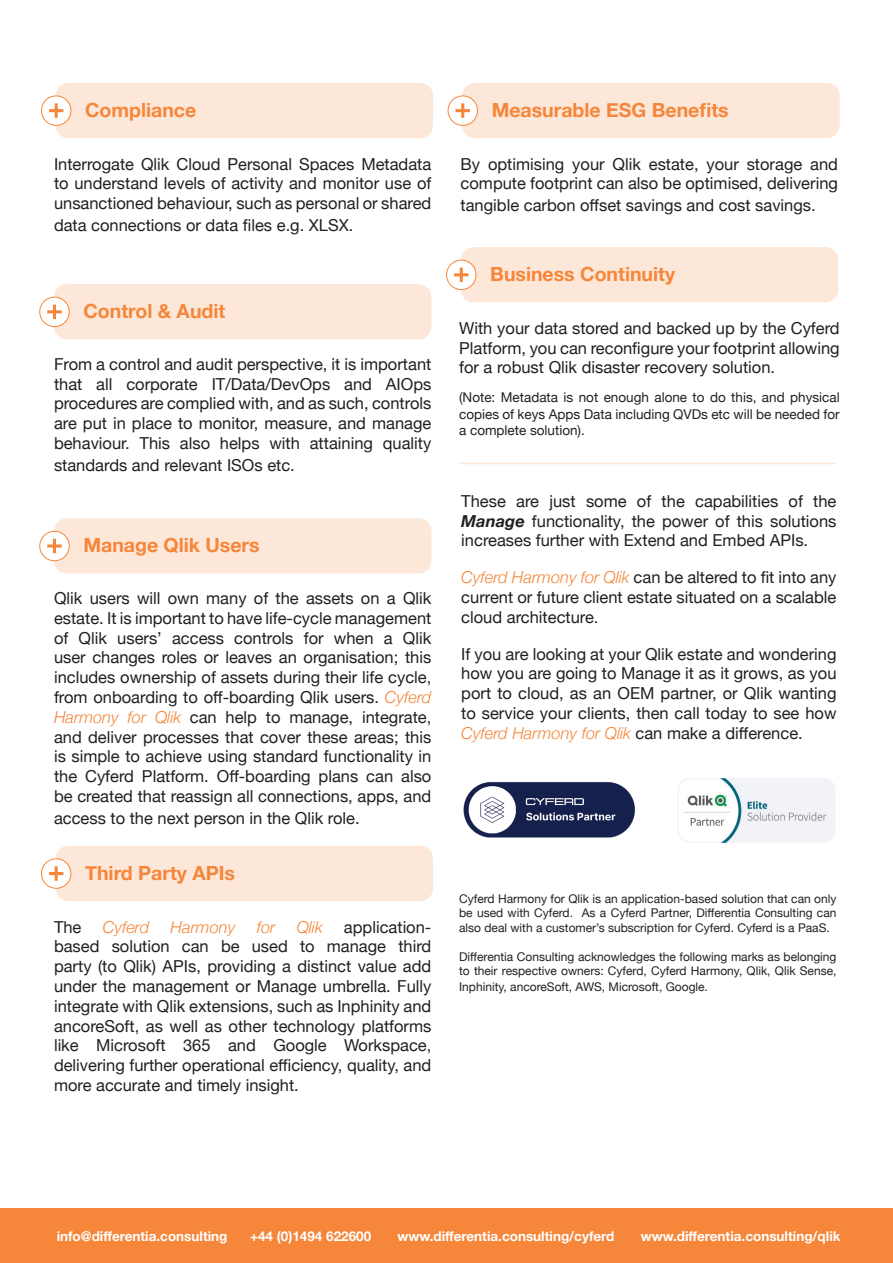
<style>
.page{position:relative;width:893px;height:1263px;background:#fff}
.page>*{position:absolute;margin:0;border:0;box-sizing:border-box;transform-origin:0 0}
.t1{font:700 19.5px "Helvetica Neue";color:#f5863a}
.t2{font:16.5px/19.8px "Helvetica Neue";color:#231f20;text-align:justify}
.t3{font:italic 300 16.5px "Helvetica Neue";color:#f5863a}
.t4{font:13.5px/16.2px "Helvetica Neue";color:#231f20;text-align:justify}
.t5{font:700 13.5px "Helvetica Neue";color:#fff}
.t6{font:12px/14.4px "Helvetica Neue";color:#231f20;text-align:justify}
.s1{font-weight:300;font-style:italic;color:#f5863a}
.s2{font-weight:700;font-style:italic}
</style>
<div class="page">
<div style="left:0;top:1209px;width:893px;height:54px;background:#f5863a"></div>
<div style="left:56px;top:83px;width:377px;height:55px;background:#fde7d8;border-radius:13px"></div>
<div style="left:41px;top:96px;width:30px;height:29px;background:#fff;border-radius:50%"></div>
<div style="left:41px;top:96px;width:30px;height:30px;border:1px solid #f5863a;border-radius:50%"></div>
<svg style="left:49px;top:103px;width:14px;height:15px"></svg>
<div style="left:54px;top:284px;width:377px;height:55px;background:#fde7d8;border-radius:13px"></div>
<div style="left:40px;top:297px;width:29px;height:30px;background:#fff;border-radius:50%"></div>
<div style="left:39px;top:297px;width:31px;height:30px;border:1px solid #f5863a;border-radius:50%"></div>
<svg style="left:47px;top:305px;width:15px;height:14px"></svg>
<div style="left:54px;top:518px;width:377px;height:56px;background:#fde7d8;border-radius:13px"></div>
<div style="left:40px;top:531px;width:29px;height:30px;background:#fff;border-radius:50%"></div>
<div style="left:39px;top:531px;width:31px;height:30px;border:1px solid #f5863a;border-radius:50%"></div>
<svg style="left:47px;top:539px;width:15px;height:14px"></svg>
<div style="left:56px;top:846px;width:377px;height:55px;background:#fde7d8;border-radius:13px"></div>
<div style="left:41px;top:859px;width:30px;height:29px;background:#fff;border-radius:50%"></div>
<div style="left:41px;top:858px;width:30px;height:30px;border:1px solid #f5863a;border-radius:50%"></div>
<svg style="left:49px;top:866px;width:14px;height:15px"></svg>
<div style="left:462px;top:83px;width:378px;height:55px;background:#fde7d8;border-radius:13px"></div>
<div style="left:448px;top:96px;width:29px;height:29px;background:#fff;border-radius:50%"></div>
<div style="left:448px;top:96px;width:30px;height:30px;border:1px solid #f5863a;border-radius:50%"></div>
<svg style="left:456px;top:103px;width:14px;height:15px"></svg>
<div style="left:461px;top:247px;width:377px;height:55px;background:#fde7d8;border-radius:13px"></div>
<div style="left:447px;top:260px;width:29px;height:30px;background:#fff;border-radius:50%"></div>
<div style="left:446px;top:260px;width:30px;height:30px;border:1px solid #f5863a;border-radius:50%"></div>
<svg style="left:454px;top:268px;width:14px;height:14px"></svg>
<hr style="left:459px;top:463px;width:377px;height:1px;background:#f5863a">
<img style="left:463px;top:782px;width:173px;height:56px">
<img style="left:678px;top:778px;width:157px;height:65px">
<p class="t1" style="left:85px;top:94px;width:113px">Compliance</p>
<p class="t2" style="left:54px;top:155px;width:379px">Interrogate Qlik Cloud Personal Spaces Metadata to understand levels of activity and monitor use of unsanctioned behaviour, such as personal or shared</p>
<p class="t2" style="left:54px;top:216px;width:301px">data connections or data files e.g. XLSX.</p>
<p class="t1" style="left:83px;top:296px;width:143px">Control &amp; Audit</p>
<p class="t2" style="left:54px;top:355px;width:379px">From a control and audit perspective, it is important that all corporate IT/Data/DevOps and AIOps procedures are complied with, and as such, controls are put in place to monitor, measure, and manage behaviour. This also helps with attaining quality</p>
<p class="t2" style="left:54px;top:456px;width:242px">standards and relevant ISOs etc.</p>
<p class="t1" style="left:83px;top:530px;width:178px">Manage Qlik Users</p>
<p class="t2" style="left:54px;top:589px;width:379px">Qlik users will own many of the assets on a Qlik estate. It is important to have life-cycle management of Qlik users’ access controls for when a Qlik user changes roles or leaves an organisation; this includes ownership of assets during their life cycle, from onboarding to off-boarding Qlik users. <span class="s1">Cyferd Harmony for Qlik</span> can help to manage, integrate, and deliver processes that cover these areas; this is simple to achieve using standard functionality in the Cyferd Platform. Off-boarding plans can also be created that reassign all connections, apps, and</p>
<p class="t2" style="left:54px;top:809px;width:307px">access to the next person in the Qlik role.</p>
<p class="t1" style="left:85px;top:857px;width:151px">Third Party APIs</p>
<p class="t2" style="left:54px;top:918px;width:29px">The</p>
<p class="t3" style="left:103px;top:913px;width:48px">Cyferd</p>
<p class="t3" style="left:171px;top:913px;width:66px">Harmony</p>
<p class="t3" style="left:257px;top:913px;width:20px">for</p>
<p class="t3" style="left:297px;top:913px;width:27px">Qlik</p>
<p class="t2" style="left:54px;top:918px;width:379px;text-indent:290px">application&shy;based solution can be used to manage third party (to Qlik) APIs, providing a distinct value add under the management or Manage umbrella. Fully integrate with Qlik extensions, such as Inphinity and ancoreSoft, as well as other technology platforms like Microsoft 365 and Google Workspace, delivering further operational efficiency, quality, and more accurate and timely insight.</p>
<p class="t1" style="left:492px;top:94px;width:238px">Measurable ESG Benefits</p>
<p class="t2" style="left:461px;top:155px;width:379px">By optimising your Qlik estate, your storage and compute footprint can also be optimised, delivering</p>
<p class="t2" style="left:461px;top:196px;width:357px">tangible carbon offset savings and cost savings.</p>
<p class="t1" style="left:490px;top:259px;width:186px">Business Continuity</p>
<p class="t2" style="left:459px;top:319px;width:382px">With your data stored and backed up by the Cyferd Platform, you can reconfigure your footprint allowing for a robust Qlik disaster recovery solution.</p>
<p class="t4" style="left:459px;top:390px;width:382px">(Note: Metadata is not enough alone to do this, and physical copies of keys Apps Data including QVDs etc will be needed for a complete solution).</p>
<p class="t2" style="left:461px;top:492px;width:377px">These are just some of the capabilities of the <span class="s2">Manage</span> functionality, the power of this solutions increases further with Extend and Embed APIs.</p>
<p class="t2" style="left:461px;top:568px;width:377px"><span class="s1">Cyferd Harmony for Qlik</span> can be altered to fit into any current or future client estate situated on a scalable cloud architecture.</p>
<p class="t2" style="left:461px;top:645px;width:377px">If you are looking at your Qlik estate and wondering how you are going to Manage it as it grows, as you port to cloud, as an OEM partner, or Qlik wanting to service your clients, then call today to see how <span class="s1">Cyferd Harmony for Qlik</span> can make a difference.</p>
<p class="t6" style="left:459px;top:892px;width:379px">Cyferd Harmony for Qlik is an application-based solution that can only be used with Cyferd. As a Cyferd Partner, Differentia Consulting can also deal with a customer’s subscription for Cyferd. Cyferd is a PaaS.</p>
<p class="t6" style="left:459px;top:950px;width:379px">Differentia Consulting acknowledges the following marks as belonging to their respective owners: Cyferd, Cyferd Harmony, Qlik, Qlik Sense,</p>
<p class="t6" style="left:459px;top:980px;width:250px">Inphinity, ancoreSoft, AWS, Microsoft, Google.</p>
<p class="t5" style="left:57px;top:1225px;width:172px">info@differentia.consulting</p>
<p class="t5" style="left:250px;top:1225px;width:123px">+44 (0)1494 622600</p>
<p class="t5" style="left:397px;top:1225px;width:219px">www.differentia.consulting/cyferd</p>
<p class="t5" style="left:641px;top:1225px;width:201px">www.differentia.consulting/qlik</p>
</div>
